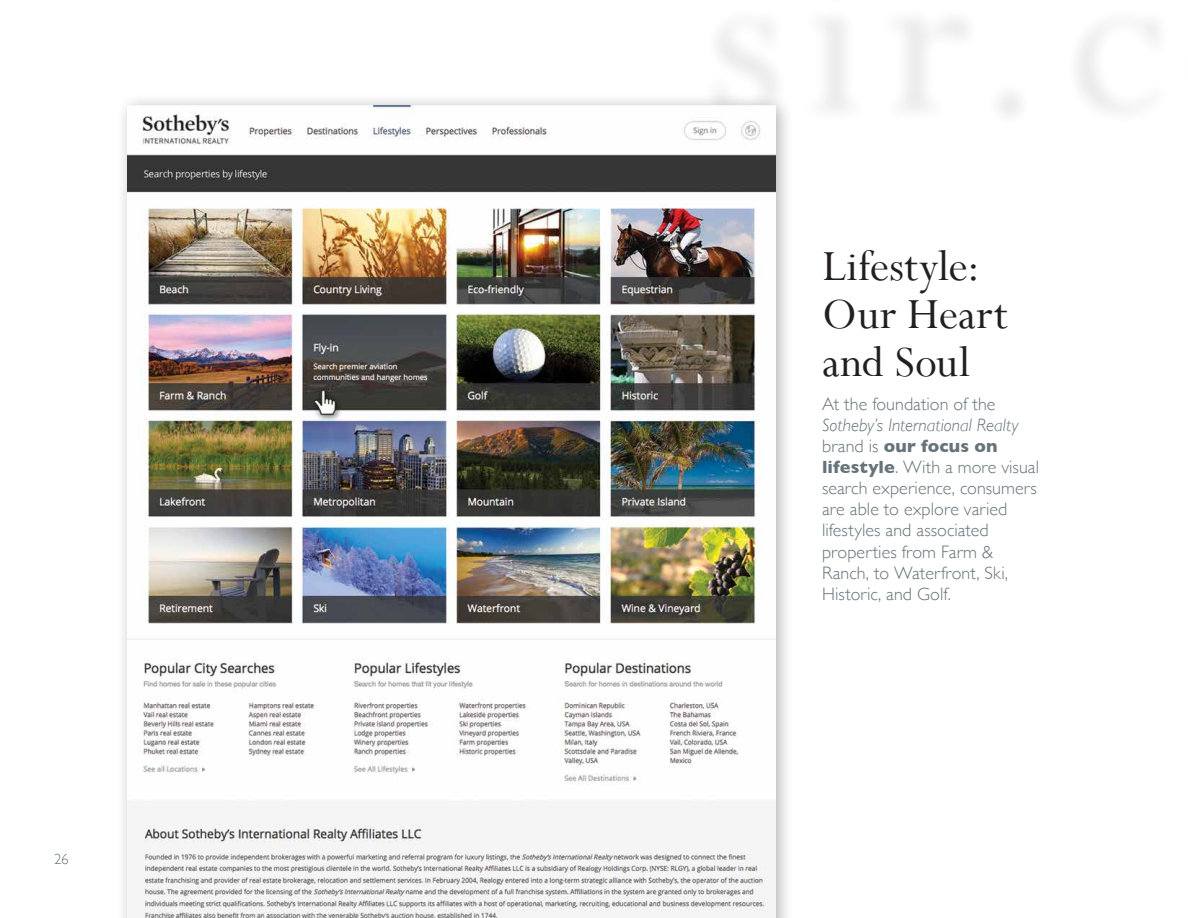
<style>
.page{position:relative;width:1188px;height:918px;background:#fff}
.page>*{position:absolute;margin:0;border:0;box-sizing:border-box;transform-origin:0 0}
.t1{font:48px/48px "Perpetua";letter-spacing:.005em;color:#231f20}
.t2{font:300 18px/21px "Gill Sans";letter-spacing:.005em;color:#67737a}
.t3{font:300 15px "Gill Sans";color:#67737a}
.s1{font-style:italic}
.s2{font-weight:700}
</style>
<div class="page">
<div style="left:115px;top:93px;width:679px;height:825px;background:#231f20;opacity:.35"></div>
<img style="left:128px;top:105px;width:648px;height:813px">
<p class="t3" style="left:54px;top:847px;width:16px">26</p>
<h1 class="t1" style="left:822px;top:241px;width:187px">Lifestyle:<br>Our Heart and Soul</h1>
<p class="t2" style="left:822px;top:393px;width:175px">At the foundation of the</p>
<p class="t2" style="left:822px;top:414px;width:218px"><span class="s1">Sotheby’s International Realty </span>brand is <span class="s2">our focus on lifestyle</span>. With a more visual search experience, consumers are able to explore varied lifestyles and associated properties from Farm &amp;<br>Ranch, to Waterfront, Ski,<br>Historic, and Golf.</p>
</div>
